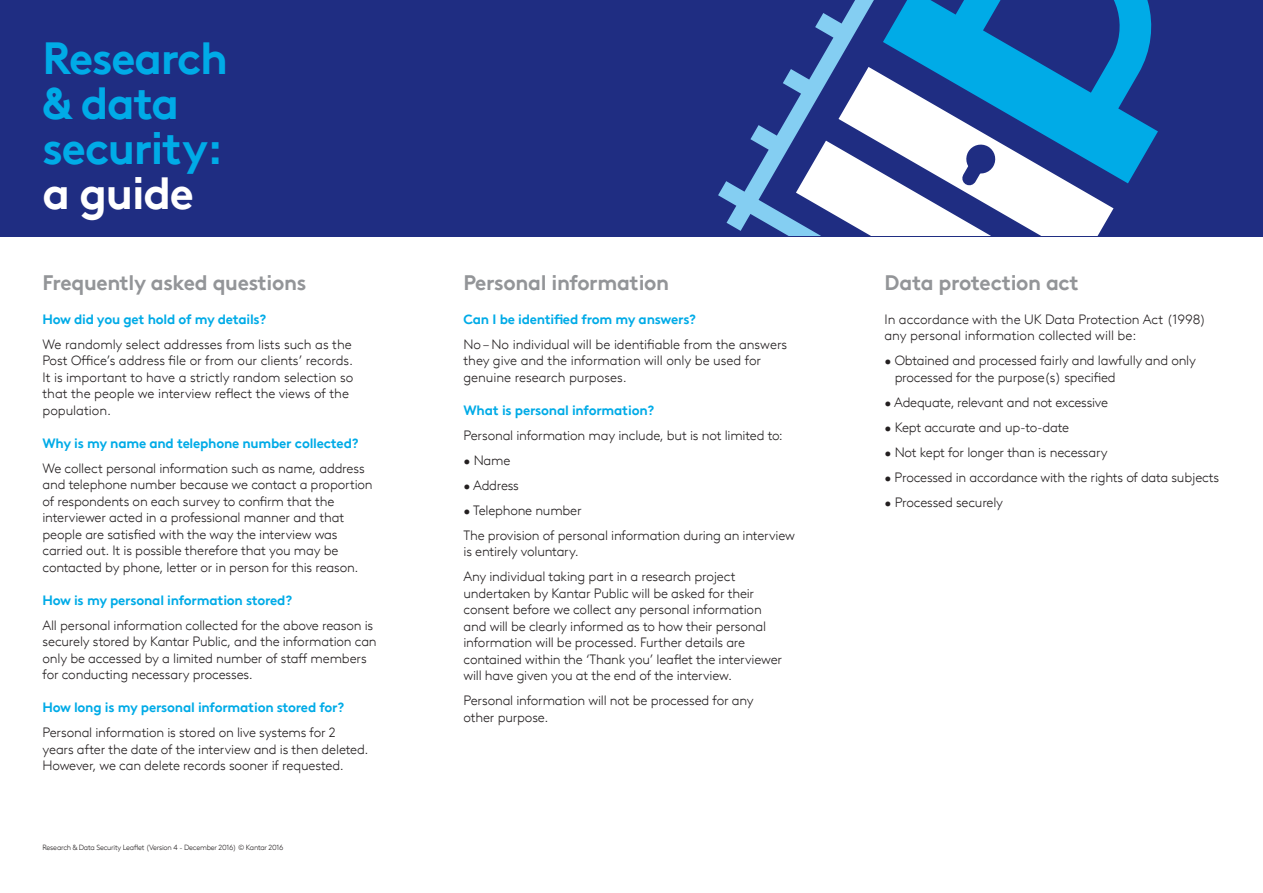
<style>
.page{position:relative;width:1263px;height:893px;background:#fff}
.page>*{position:absolute;margin:0;border:0;box-sizing:border-box;transform-origin:0 0}
.t1{font:700 45px "Kantar Brown TT";letter-spacing:-.03em;color:#00abe7}
.t2{font:700 45px "Kantar Brown TT";letter-spacing:-.03em;color:#fff}
.t3{font:700 21px "Kantar Brown TT";letter-spacing:-.02em;color:#939598}
.t4{font:300 13.5px/16.5px "Kantar Brown TT";letter-spacing:-.015em;color:#231f20}
.t5{font:700 13.5px "Kantar Brown TT";letter-spacing:-.02em;color:#00abe7}
.t6{font:300 7.5px "Kantar Brown TT";letter-spacing:-.03em;color:#231f20}
</style>
<div class="page">
<div style="left:0;top:0;width:1263px;height:236px;background:#1f2d82"></div>
<svg style="left:1002px;top:183px;width:111px;height:53px;fill:#fff"></svg>
<svg style="left:1002px;top:0;width:156px;height:183px"></svg>
<svg style="left:718px;top:0;width:284px;height:236px"></svg>
<p class="t1" style="left:43px;top:22px;width:187px">Research</p>
<p class="t1" style="left:43px;top:67px;width:138px">&amp; data</p>
<p class="t1" style="left:43px;top:112px;width:182px">security:</p>
<p class="t2" style="left:43px;top:157px;width:153px">a guide</p>
<p class="t3" style="left:43px;top:266px;width:265px">Frequently asked questions</p>
<p class="t5" style="left:43px;top:308px;width:225px">How did you get hold of my details?</p>
<p class="t4" style="left:43px;top:335px;width:312px">We randomly select addresses from lists such as the Post Office’s address file or from our clients’ records.<br>It is important to have a strictly random selection so that the people we interview reflect the views of the population.</p>
<p class="t5" style="left:43px;top:432px;width:317px">Why is my name and telephone number collected?</p>
<p class="t4" style="left:43px;top:459px;width:332px">We collect personal information such as name, address and telephone number because we contact a proportion of respondents on each survey to confirm that the interviewer acted in a professional manner and that people are satisfied with the way the interview was carried out. It is possible therefore that you may be contacted by phone, letter or in person for this reason.</p>
<p class="t5" style="left:43px;top:589px;width:251px">How is my personal information stored?</p>
<p class="t4" style="left:43px;top:616px;width:336px">All personal information collected for the above reason is securely stored by Kantar Public, and the information can only be accessed by a limited number of staff members for conducting necessary processes.</p>
<p class="t5" style="left:43px;top:696px;width:303px">How long is my personal information stored for?</p>
<p class="t4" style="left:43px;top:723px;width:328px">Personal information is stored on live systems for 2 years after the date of the interview and is then deleted.<br>However, we can delete records sooner if requested.</p>
<p class="t6" style="left:43px;top:842px;width:243px">Research &amp; Data Security Leaflet (Version 4 - December 2016) © Kantar 2016</p>
<p class="t3" style="left:463px;top:266px;width:207px">Personal information</p>
<p class="t5" style="left:463px;top:308px;width:234px">Can I be identified from my answers?</p>
<p class="t4" style="left:463px;top:335px;width:325px">No – No individual will be identifiable from the answers they give and the information will only be used for genuine research purposes.</p>
<p class="t5" style="left:463px;top:399px;width:192px">What is personal information?</p>
<p class="t4" style="left:463px;top:426px;width:321px">Personal information may include, but is not limited to:</p>
<p class="t4" style="left:463px;top:451px;width:48px">• Name</p>
<p class="t4" style="left:463px;top:476px;width:57px">• Address</p>
<p class="t4" style="left:463px;top:501px;width:120px">• Telephone number</p>
<p class="t4" style="left:463px;top:526px;width:333px">The provision of personal information during an interview is entirely voluntary.</p>
<p class="t4" style="left:463px;top:567px;width:320px">Any individual taking part in a research project undertaken by Kantar Public will be asked for their consent before we collect any personal information and will be clearly informed as to how their personal information will be processed. Further details are contained within the ‘Thank you’ leaflet the interviewer will have given you at the end of the interview.</p>
<p class="t4" style="left:463px;top:691px;width:292px">Personal information will not be processed for any</p>
<p class="t4" style="left:463px;top:708px;width:86px">other purpose.</p>
<p class="t3" style="left:884px;top:266px;width:196px">Data protection act</p>
<p class="t4" style="left:884px;top:310px;width:323px">In accordance with the UK Data Protection Act (1998) any personal information collected will be:</p>
<p class="t4" style="left:895px;top:351px;width:303px;text-indent:-10px">• Obtained and processed fairly and lawfully and only processed for the purpose(s) specified</p>
<p class="t4" style="left:884px;top:393px;width:225px">• Adequate, relevant and not excessive</p>
<p class="t4" style="left:884px;top:418px;width:186px">• Kept accurate and up-to-date</p>
<p class="t4" style="left:884px;top:443px;width:225px">• Not kept for longer than is necessary</p>
<p class="t4" style="left:884px;top:468px;width:336px">• Processed in accordance with the rights of data subjects</p>
<p class="t4" style="left:884px;top:493px;width:120px">• Processed securely</p>
</div>
